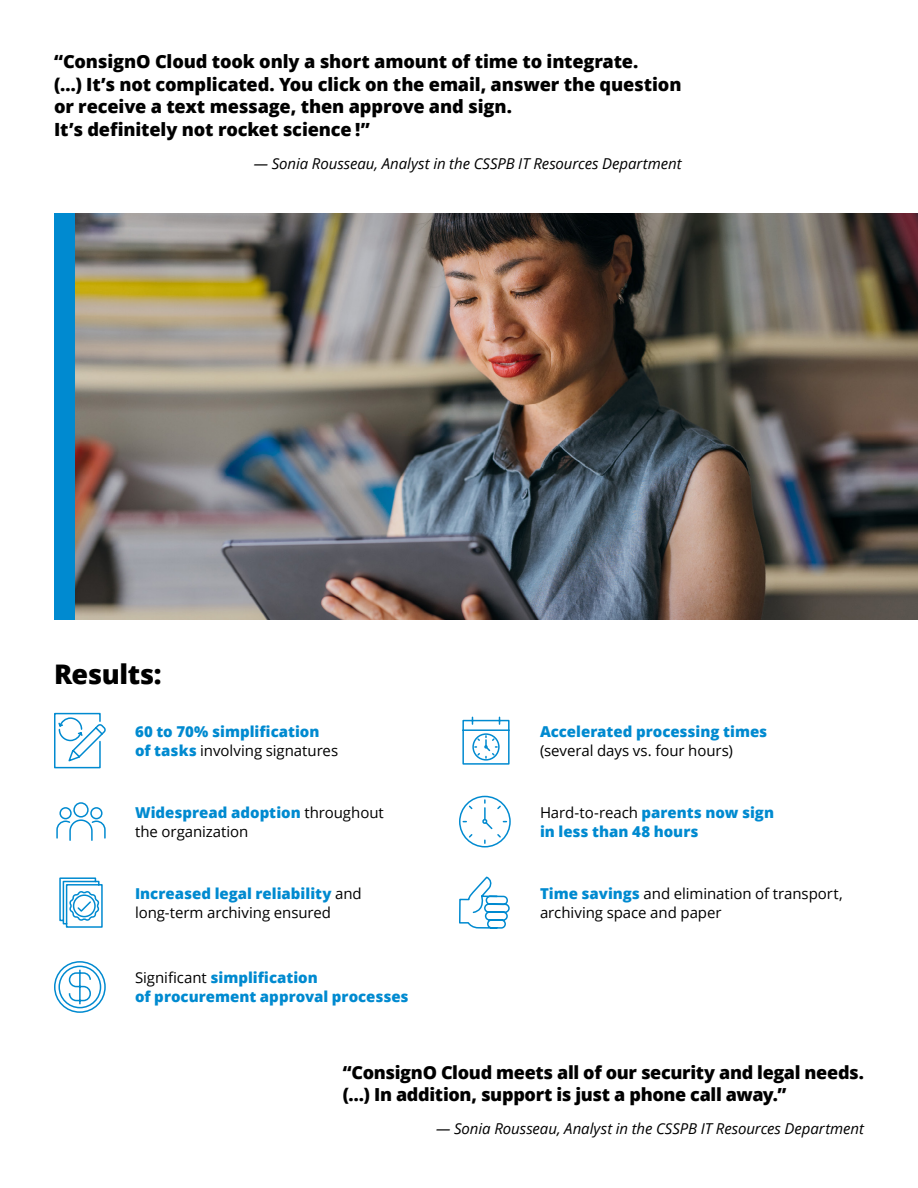
<style>
.page{position:relative;width:918px;height:1188px;background:#fff}
.page>*{position:absolute;margin:0;border:0;box-sizing:border-box;transform-origin:0 0}
.t1{font:800 27px "Open Sans";letter-spacing:-.015em;color:#000}
.t2{font:800 18.15px/22.8px "Open Sans";letter-spacing:-.01em;color:#000}
.t3{font:800 18px/22.5px "Open Sans";letter-spacing:-.02em;color:#000}
.t4{font:15px/19.5px "Open Sans";letter-spacing:-.005em;color:#000}
.t5{font:800 15px/19.5px "Open Sans";color:#008ad0}
.t6{font:italic 15px "Open Sans";letter-spacing:-.005em;color:#000}
.s1{font-weight:400;color:#000}
.s2{font-weight:800;color:#008ad0}
</style>
<div class="page">
<svg style="left:54px;top:712px;width:52px;height:57px"></svg>
<svg style="left:462px;top:716px;width:48px;height:49px"></svg>
<svg style="left:56px;top:802px;width:50px;height:39px"></svg>
<svg style="left:459px;top:795px;width:52px;height:53px"></svg>
<svg style="left:59px;top:877px;width:44px;height:51px"></svg>
<svg style="left:459px;top:876px;width:51px;height:53px"></svg>
<svg style="left:54px;top:961px;width:52px;height:52px"></svg>
<img style="left:74px;top:213px;width:844px;height:406px">
<div style="left:54px;top:213px;width:20px;height:406px;background:#008ad0"></div>
<p class="t2" style="left:54px;top:49px;width:629px">“ConsignO Cloud took only a short amount of time to integrate.<br>(…) It’s not complicated. You click on the email, answer the question or receive a text message, then approve and sign.<br>It’s definitely not rocket science !”</p>
<p class="t6" style="left:254px;top:154px;width:429px">— Sonia Rousseau, Analyst in the CSSPB IT Resources Department</p>
<h1 class="t1" style="left:54px;top:654px;width:109px">Results:</h1>
<p class="t5" style="left:135px;top:721px;width:205px">60 to 70% simplification of tasks <span class="s1">involving signatures</span></p>
<p class="t5" style="left:540px;top:721px;width:229px">Accelerated processing times</p>
<p class="t4" style="left:540px;top:741px;width:194px">(several days vs. four hours)</p>
<p class="t4" style="left:135px;top:802px;width:250px"><span class="s2">Widespread adoption</span> throughout the organization</p>
<p class="t5" style="left:540px;top:802px;width:236px"><span class="s1">Hard-to-reach</span> parents now sign in less than 48 hours</p>
<p class="t4" style="left:135px;top:883px;width:228px"><span class="s2">Increased legal reliability</span> and long-term archiving ensured</p>
<p class="t4" style="left:540px;top:883px;width:304px"><span class="s2">Time savings</span> and elimination of transport, archiving space and paper</p>
<p class="t5" style="left:135px;top:967px;width:275px"><span class="s1">Significant</span> simplification<br>of procurement approval processes</p>
<p class="t3" style="left:343px;top:1060px;width:523px">“ConsignO Cloud meets all of our security and legal needs. (…) In addition, support is just a phone call away.”</p>
<p class="t6" style="left:436px;top:1118px;width:429px">— Sonia Rousseau, Analyst in the CSSPB IT Resources Department</p>
</div>
